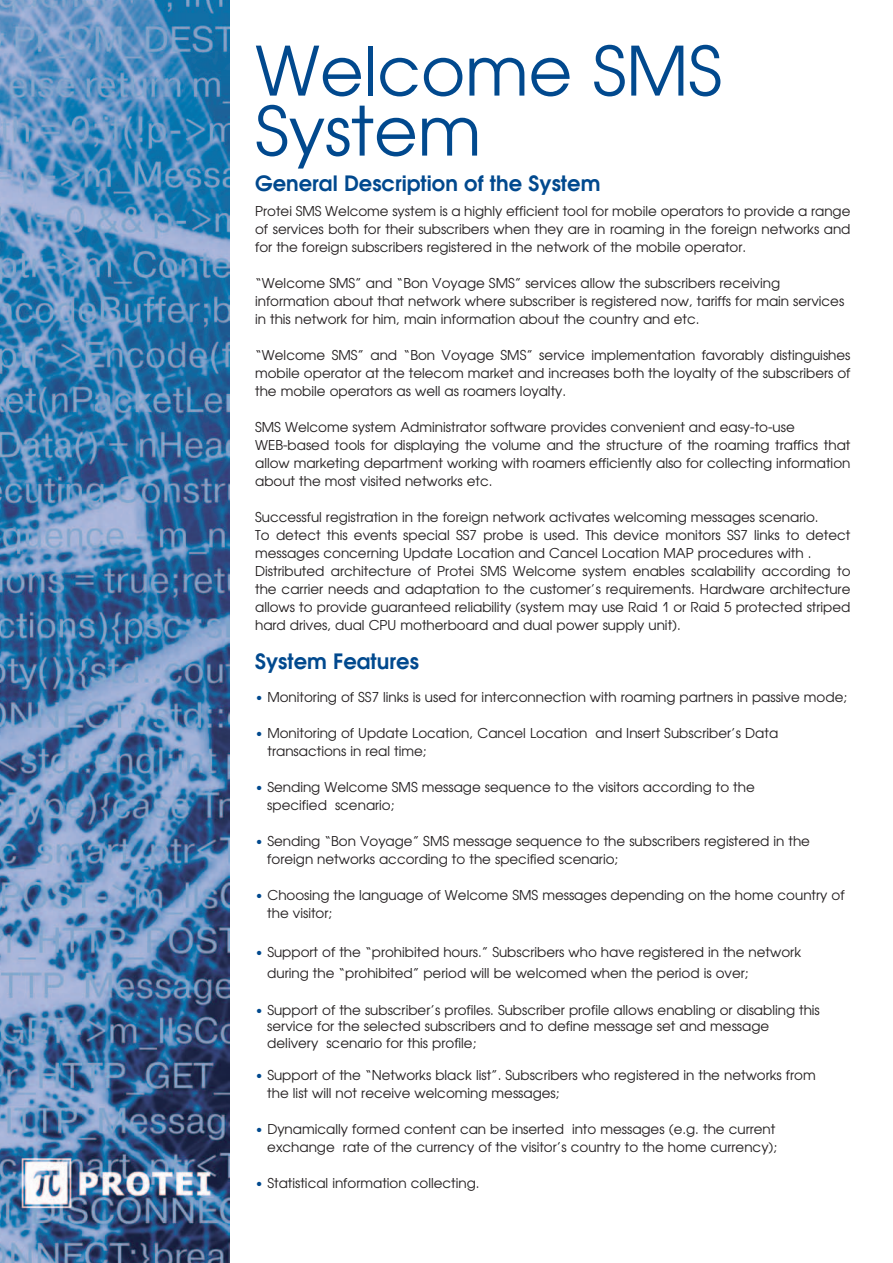
<style>
.page{position:relative;width:893px;height:1263px;background:#fff}
.page>*{position:absolute;margin:0;border:0;box-sizing:border-box;transform-origin:0 0}
.t1{font:67.5px/60px "Avant Garde C Gothic";color:#01498e}
.t2{font:700 21px "Avant Garde C Gothic";color:#01498e}
.t3{font:13.5px/18px "Avant Garde C Gothic";color:#231f20}
.s1{color:#01498e}
</style>
<div class="page">
<img style="left:0;top:0;width:230px;height:1263px">
<h1 class="t1" style="left:255px;top:41px;width:468px">Welcome SMS<br>System</h1>
<h2 class="t2" style="left:255px;top:170px;width:347px">General Description of the System</h2>
<p class="t3" style="left:255px;top:202px;width:597px;text-align:justify">Protei SMS Welcome system is a highly efficient tool for mobile operators to provide a range of services both for their subscribers when they are in roaming in the foreign networks and for the foreign subscribers registered in the network of the mobile operator.</p>
<p class="t3" style="left:255px;top:274px;width:591px">“Welcome SMS” and “Bon Voyage SMS” services allow the subscribers receiving information about that network where subscriber is registered now, tariffs for main services in this network for him, main information about the country and etc.</p>
<p class="t3" style="left:255px;top:346px;width:597px;text-align:justify">“Welcome SMS” and “Bon Voyage SMS” service implementation favorably distinguishes mobile operator at the telecom market and increases both the loyalty of the subscribers of the mobile operators as well as roamers loyalty.</p>
<p class="t3" style="left:255px;top:418px;width:597px">SMS Welcome system Administrator software provides convenient and easy-to-use WEB-based tools for displaying the volume and the structure of the roaming traffics that allow marketing department working with roamers efficiently also for collecting information about the most visited networks etc.</p>
<p class="t3" style="left:255px;top:508px;width:597px">Successful registration in the foreign network activates welcoming messages scenario.<br>To detect this events special SS7 probe is used. This device monitors SS7 links to detect messages concerning Update Location and Cancel Location MAP procedures with .<br>Distributed architecture of Protei SMS Welcome system enables scalability according to the carrier needs and adaptation to the customer’s requirements. Hardware architecture allows to provide guaranteed reliability (system may use Raid 1 or Raid 5 protected striped hard drives, dual CPU motherboard and dual power supply unit).</p>
<h2 class="t2" style="left:255px;top:648px;width:165px">System Features</h2>
<p class="t3" style="left:255px;top:688px;width:594px"><span class="s1">•</span> Monitoring of SS7 links is used for interconnection with roaming partners in passive mode;</p>
<p class="t3" style="left:267px;top:724px;width:512px;text-indent:-12px"><span class="s1">•</span> Monitoring of Update Location, Cancel Location and Insert Subscriber’s Data transactions in real time;</p>
<p class="t3" style="left:267px;top:778px;width:489px;text-indent:-12px"><span class="s1">•</span> Sending Welcome SMS message sequence to the visitors according to the specified scenario;</p>
<p class="t3" style="left:267px;top:832px;width:544px;text-indent:-12px"><span class="s1">•</span> Sending “Bon Voyage” SMS message sequence to the subscribers registered in the foreign networks according to the specified scenario;</p>
<p class="t3" style="left:267px;top:886px;width:579px;text-indent:-12px"><span class="s1">•</span> Choosing the language of Welcome SMS messages depending on the home country of the visitor;</p>
<p class="t3" style="left:267px;top:941px;width:535px;line-height:20.7px;text-indent:-12px"><span class="s1">•</span> Support of the “prohibited hours.” Subscribers who have registered in the network during the “prohibited” period will be welcomed when the period is over;</p>
<p class="t3" style="left:267px;top:1002px;width:554px;line-height:16.5px;text-indent:-12px"><span class="s1">•</span> Support of the subscriber’s profiles. Subscriber profile allows enabling or disabling this service for the selected subscribers and to define message set and message delivery scenario for this profile;</p>
<p class="t3" style="left:267px;top:1066px;width:550px;text-indent:-12px"><span class="s1">•</span> Support of the “Networks black list”. Subscribers who registered in the networks from the list will not receive welcoming messages;</p>
<p class="t3" style="left:255px;top:1120px;width:524px;text-align:right"><span class="s1">•</span> Dynamically formed content can be inserted into messages (e.g. the current exchange rate of the currency of the visitor’s country to the home currency);</p>
<p class="t3" style="left:255px;top:1174px;width:226px"><span class="s1">•</span> Statistical information collecting.</p>
</div>
